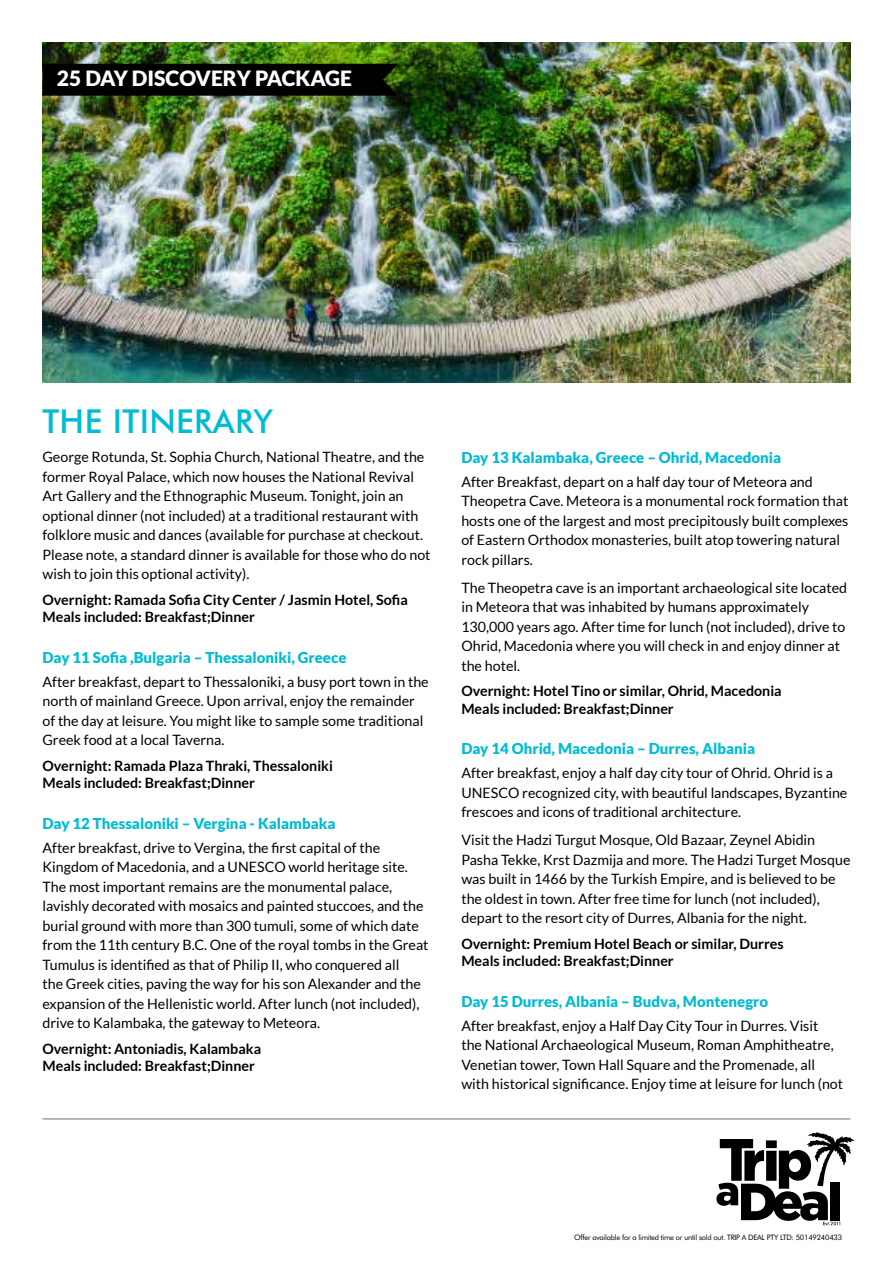
<style>
.page{position:relative;width:893px;height:1263px;background:#fff}
.page>*{position:absolute;margin:0;border:0;box-sizing:border-box;transform-origin:0 0}
.t1{font:500 33px "Futura BT";letter-spacing:.01em;color:#00bcd3}
.t2{font:900 21px "Lato";color:#fff}
.t3{font:900 15px "Lato";color:#00bcd3}
.t4{font:14.25px/19.5px "Lato";color:#000}
.t5{font:700 14.25px/17.2px "Lato";color:#000}
.t6{font:7.5px "Futura BT";letter-spacing:-.03em;color:#000}
</style>
<div class="page">
<svg style="left:716px;top:1132px;width:138px;height:93px"></svg>
<hr style="left:43px;top:1119px;width:807px;height:1px;background:#6d6e71">
<img style="left:43px;top:43px;width:807px;height:340px">
<div style="left:43px;top:64px;width:355px;height:32px;background:#000"></div>
<h2 class="t2" style="left:57px;top:66px;width:297px">25 DAY DISCOVERY PACKAGE</h2>
<h1 class="t1" style="left:43px;top:402px;width:232px">THE ITINERARY</h1>
<p class="t4" style="left:43px;top:447px;width:390px">George Rotunda, St. Sophia Church, National Theatre, and the former Royal Palace, which now houses the National Revival Art Gallery and the Ethnographic Museum. Tonight, join an optional dinner (not included) at a traditional restaurant with folklore music and dances (available for purchase at checkout.<br>Please note, a standard dinner is available for those who do not wish to join this optional activity).</p>
<p class="t5" style="left:43px;top:591px;width:367px">Overnight: Ramada Sofia City Center / Jasmin Hotel, Sofia<br>Meals included: Breakfast;Dinner</p>
<p class="t3" style="left:43px;top:649px;width:306px">Day 11 Sofia ,Bulgaria – Thessaloniki, Greece</p>
<p class="t4" style="left:43px;top:672px;width:388px">After breakfast, depart to Thessaloniki, a busy port town in the north of mainland Greece. Upon arrival, enjoy the remainder of the day at leisure. You might like to sample some traditional Greek food at a local Taverna.</p>
<p class="t5" style="left:43px;top:757px;width:292px">Overnight: Ramada Plaza Thraki, Thessaloniki<br>Meals included: Breakfast;Dinner</p>
<p class="t3" style="left:43px;top:815px;width:295px">Day 12 Thessaloniki – Vergina - Kalambaka</p>
<p class="t4" style="left:43px;top:838px;width:388px">After breakfast, drive to Vergina, the first capital of the Kingdom of Macedonia, and a UNESCO world heritage site.<br>The most important remains are the monumental palace, lavishly decorated with mosaics and painted stuccoes, and the burial ground with more than 300 tumuli, some of which date from the 11th century B.C. One of the royal tombs in the Great Tumulus is identified as that of Philip II, who conquered all<br>the Greek cities, paving the way for his son Alexander and the expansion of the Hellenistic world. After lunch (not included), drive to Kalambaka, the gateway to Meteora.</p>
<p class="t5" style="left:43px;top:1040px;width:220px">Overnight: Antoniadis, Kalambaka<br>Meals included: Breakfast;Dinner</p>
<p class="t3" style="left:461px;top:449px;width:321px">Day 13 Kalambaka, Greece – Ohrid, Macedonia</p>
<p class="t4" style="left:461px;top:472px;width:389px">After Breakfast, depart on a half day tour of Meteora and Theopetra Cave. Meteora is a monumental rock formation that hosts one of the largest and most precipitously built complexes of Eastern Orthodox monasteries, built atop towering natural rock pillars.</p>
<p class="t4" style="left:461px;top:578px;width:387px">The Theopetra cave is an important archaeological site located in Meteora that was inhabited by humans approximately 130,000 years ago. After time for lunch (not included), drive to Ohrid, Macedonia where you will check in and enjoy dinner at the hotel.</p>
<p class="t5" style="left:461px;top:682px;width:322px">Overnight: Hotel Tino or similar, Ohrid, Macedonia<br>Meals included: Breakfast;Dinner</p>
<p class="t3" style="left:461px;top:740px;width:295px">Day 14 Ohrid, Macedonia – Durres, Albania</p>
<p class="t4" style="left:461px;top:763px;width:387px">After breakfast, enjoy a half day city tour of Ohrid. Ohrid is a<br>UNESCO recognized city, with beautiful landscapes, Byzantine frescoes and icons of traditional architecture.</p>
<p class="t4" style="left:461px;top:830px;width:391px">Visit the Hadzi Turgut Mosque, Old Bazaar, Zeynel Abidin Pasha Tekke, Krst Dazmija and more. The Hadzi Turget Mosque was built in 1466 by the Turkish Empire, and is believed to be the oldest in town. After free time for lunch (not included), depart to the resort city of Durres, Albania for the night.</p>
<p class="t5" style="left:461px;top:935px;width:324px">Overnight: Premium Hotel Beach or similar, Durres<br>Meals included: Breakfast;Dinner</p>
<p class="t3" style="left:461px;top:993px;width:308px">Day 15 Durres, Albania – Budva, Montenegro</p>
<p class="t4" style="left:461px;top:1016px;width:383px">After breakfast, enjoy a Half Day City Tour in Durres. Visit<br>the National Archaeological Museum, Roman Amphitheatre, Venetian tower, Town Hall Square and the Promenade, all with historical significance. Enjoy time at leisure for lunch (not</p>
<p class="t6" style="left:574px;top:1232px;width:269px">Offer available for a limited time or until sold out. TRIP A DEAL PTY LTD: 50149240433</p>
</div>
